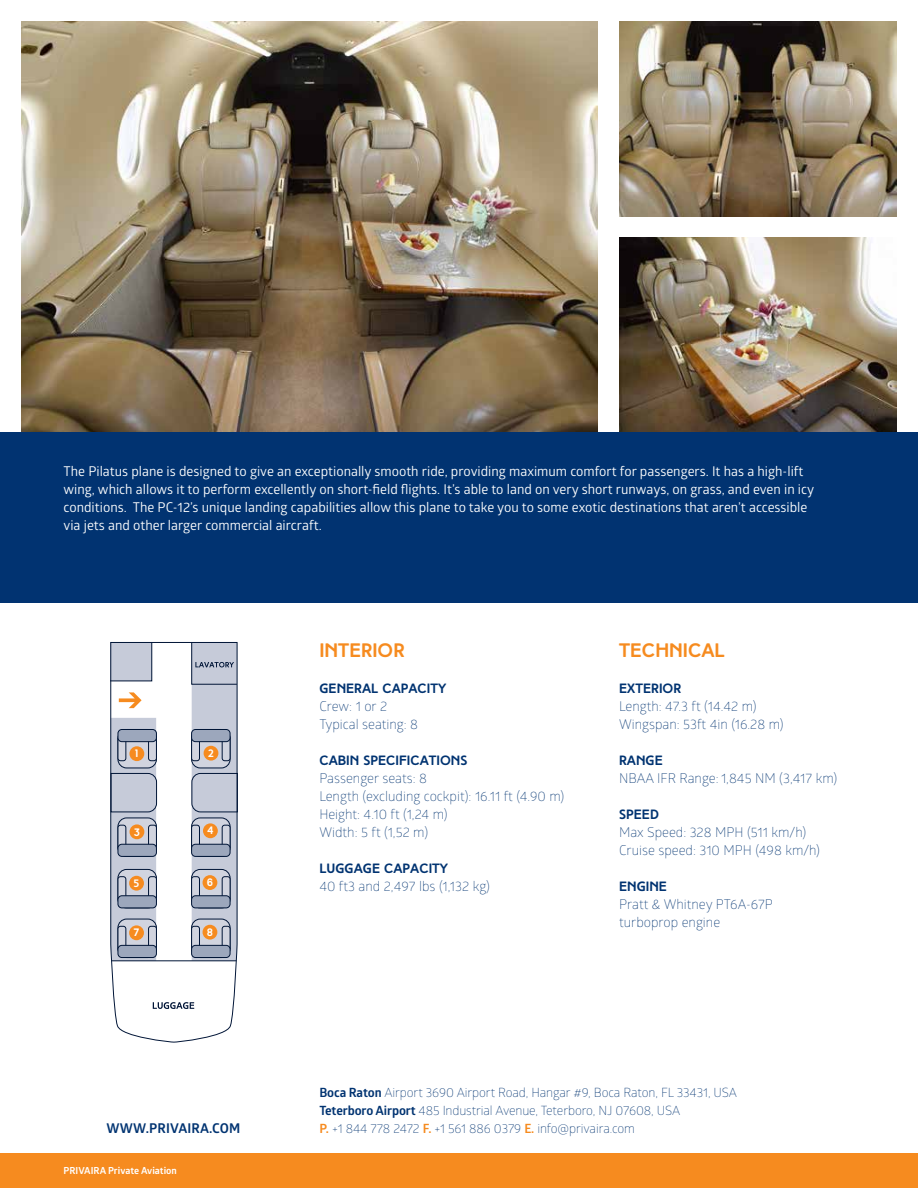
<style>
.page{position:relative;width:918px;height:1188px;background:#fff}
.page>*{position:absolute;margin:0;border:0;box-sizing:border-box;transform-origin:0 0}
.t1{font:700 19.5px "High Tide";color:#f68b1f}
.t2{font:13.5px/18px "Glober";color:#fff}
.t3{font:300 13.5px/18px "Glober";color:#013371}
.t4{font:700 13.5px "High Tide";color:#013371}
.t5{font:700 13.5px "Glober";letter-spacing:.01em;color:#013371}
.t6{font:300 12.75px/18px "Glober";letter-spacing:-.01em;color:#013371}
.t7{font:700 10.8px "High Tide";color:#fff}
.t8{font:700 9.75px "Glober";color:#fff}
.s1{font-weight:700}
.s2{font-weight:700;color:#f68b1f}
</style>
<div class="page">
<svg style="left:110px;top:642px;width:127px;height:401px"></svg>
<svg style="left:119px;top:692px;width:23px;height:16px"></svg>
<svg style="left:111px;top:718px;width:46px;height:243px;background:#b6bdcc"></svg>
<svg style="left:118px;top:729px;width:38px;height:39px"></svg>
<div style="left:118px;top:729px;width:39px;height:39px;border:1px solid #001537;border-radius:9px"></div>
<div style="left:149px;top:736px;width:7px;height:25px;background:#d1d4df;border-radius:3px"></div>
<div style="left:148px;top:736px;width:9px;height:25px;border:1px solid #001537;border-radius:3px"></div>
<div style="left:118px;top:737px;width:8px;height:24px;background:#d1d4df;border-radius:3px"></div>
<div style="left:118px;top:736px;width:8px;height:25px;border:1px solid #001537;border-radius:3px"></div>
<div style="left:118px;top:729px;width:38px;height:13px;background:#9ca7bc;border-radius:4px"></div>
<div style="left:118px;top:729px;width:39px;height:13px;border:1px solid #001537;border-radius:4px"></div>
<svg style="left:118px;top:818px;width:38px;height:38px"></svg>
<div style="left:118px;top:818px;width:39px;height:39px;border:1px solid #001537;border-radius:9px"></div>
<div style="left:118px;top:825px;width:8px;height:25px;background:#d1d4df;border-radius:3px"></div>
<div style="left:118px;top:825px;width:8px;height:25px;border:1px solid #001537;border-radius:3px"></div>
<div style="left:149px;top:825px;width:7px;height:24px;background:#d1d4df;border-radius:3px"></div>
<div style="left:148px;top:825px;width:9px;height:24px;border:1px solid #001537;border-radius:3px"></div>
<div style="left:118px;top:844px;width:38px;height:12px;background:#9ca7bc;border-radius:4px"></div>
<div style="left:118px;top:844px;width:39px;height:13px;border:1px solid #001537;border-radius:4px"></div>
<svg style="left:118px;top:869px;width:38px;height:39px"></svg>
<div style="left:118px;top:869px;width:39px;height:39px;border:1px solid #001537;border-radius:9px"></div>
<div style="left:118px;top:877px;width:8px;height:25px;background:#d1d4df;border-radius:3px"></div>
<div style="left:118px;top:877px;width:8px;height:25px;border:1px solid #001537;border-radius:3px"></div>
<div style="left:149px;top:877px;width:7px;height:24px;background:#d1d4df;border-radius:3px"></div>
<div style="left:148px;top:877px;width:9px;height:24px;border:1px solid #001537;border-radius:3px"></div>
<div style="left:118px;top:896px;width:38px;height:12px;background:#9ca7bc;border-radius:4px"></div>
<div style="left:118px;top:896px;width:39px;height:12px;border:1px solid #001537;border-radius:4px"></div>
<div style="left:129px;top:746px;width:15px;height:15px;background:#f68b1f;border-radius:50%"></div>
<div style="left:130px;top:824px;width:14px;height:15px;background:#f68b1f;border-radius:50%"></div>
<div style="left:129px;top:876px;width:15px;height:15px;background:#f68b1f;border-radius:50%"></div>
<svg style="left:118px;top:919px;width:38px;height:39px"></svg>
<div style="left:118px;top:919px;width:39px;height:39px;border:1px solid #001537;border-radius:9px"></div>
<div style="left:118px;top:926px;width:8px;height:25px;background:#d1d4df;border-radius:3px"></div>
<div style="left:118px;top:926px;width:8px;height:25px;border:1px solid #001537;border-radius:3px"></div>
<div style="left:149px;top:926px;width:7px;height:24px;background:#d1d4df;border-radius:3px"></div>
<div style="left:148px;top:926px;width:9px;height:25px;border:1px solid #001537;border-radius:3px"></div>
<div style="left:118px;top:945px;width:38px;height:13px;background:#9ca7bc;border-radius:4px"></div>
<div style="left:118px;top:945px;width:39px;height:13px;border:1px solid #001537;border-radius:4px"></div>
<div style="left:129px;top:925px;width:15px;height:15px;background:#f68b1f;border-radius:50%"></div>
<svg style="left:191px;top:642px;width:47px;height:319px;background:#b0b2bc"></svg>
<img style="left:21px;top:21px;width:577px;height:412px">
<img style="left:619px;top:238px;width:278px;height:195px">
<img style="left:619px;top:21px;width:278px;height:195px">
<div style="left:0;top:433px;width:918px;height:170px;background:#013371"></div>
<div style="left:0;top:1154px;width:918px;height:34px;background:#f68b1f"></div>
<p class="t2" style="left:64px;top:462px;width:752px">The Pilatus plane is designed to give an exceptionally smooth ride, providing maximum comfort for passengers. It has a high-lift wing, which allows it to perform excellently on short-field flights. It’s able to land on very short runways, on grass, and even in icy conditions. The PC-12’s unique landing capabilities allow this plane to take you to some exotic destinations that aren’t accessible via jets and other larger commercial aircraft.</p>
<p class="t7" style="left:135px;top:747px;width:5px">1</p>
<p class="t7" style="left:208px;top:747px;width:7px">2</p>
<p class="t7" style="left:134px;top:825px;width:7px">3</p>
<p class="t7" style="left:207px;top:824px;width:7px">4</p>
<p class="t7" style="left:134px;top:877px;width:7px">5</p>
<p class="t7" style="left:207px;top:876px;width:8px">6</p>
<p class="t7" style="left:134px;top:926px;width:7px">7</p>
<p class="t7" style="left:207px;top:926px;width:7px">8</p>
<h1 class="t1" style="left:319px;top:639px;width:87px">INTERIOR</h1>
<p class="t4" style="left:319px;top:680px;width:129px">GENERAL CAPACITY</p>
<p class="t3" style="left:319px;top:697px;width:100px">Crew: 1 or 2<br>Typical seating: 8</p>
<p class="t4" style="left:319px;top:752px;width:150px">CABIN SPECIFICATIONS</p>
<p class="t3" style="left:319px;top:769px;width:246px">Passenger seats: 8<br>Length (excluding cockpit): 16.11 ft (4.90 m)<br>Height: 4.10 ft (1,24 m)<br>Width: 5 ft (1,52 m)</p>
<p class="t4" style="left:319px;top:860px;width:130px">LUGGAGE CAPACITY</p>
<p class="t3" style="left:319px;top:877px;width:172px">40 ft3 and 2,497 lbs (1,132 kg)</p>
<h1 class="t1" style="left:619px;top:639px;width:107px">TECHNICAL</h1>
<p class="t4" style="left:619px;top:680px;width:64px">EXTERIOR</p>
<p class="t3" style="left:619px;top:697px;width:166px">Length: 47.3 ft (14.42 m)<br>Wingspan: 53ft 4in (16.28 m)</p>
<p class="t4" style="left:619px;top:752px;width:45px">RANGE</p>
<p class="t3" style="left:619px;top:769px;width:220px">NBAA IFR Range: 1,845 NM (3,417 km)</p>
<p class="t4" style="left:619px;top:806px;width:41px">SPEED</p>
<p class="t3" style="left:619px;top:823px;width:202px">Max Speed: 328 MPH (511 km/h)<br>Cruise speed: 310 MPH (498 km/h)</p>
<p class="t4" style="left:619px;top:878px;width:50px">ENGINE</p>
<p class="t3" style="left:619px;top:895px;width:155px">Pratt &amp; Whitney PT6A-67P turboprop engine</p>
<p class="t6" style="left:319px;top:1083px;width:419px"><span class="s1">Boca Raton</span> Airport 3690 Airport Road, Hangar #9, Boca Raton, FL 33431, USA<br><span class="s1">Teterboro Airport</span> 485 Industrial Avenue, Teterboro, NJ 07608, USA</p>
<p class="t5" style="left:107px;top:1119px;width:135px">WWW.PRIVAIRA.COM</p>
<p class="t6" style="left:319px;top:1119px;width:317px"><span class="s2">P.</span> +1 844 778 2472 <span class="s2">F.</span> +1 561 886 0379 <span class="s2">E.</span> info@privaira.com</p>
<p class="t8" style="left:64px;top:1164px;width:115px">PRIVAIRA Private Aviation</p>
</div>
